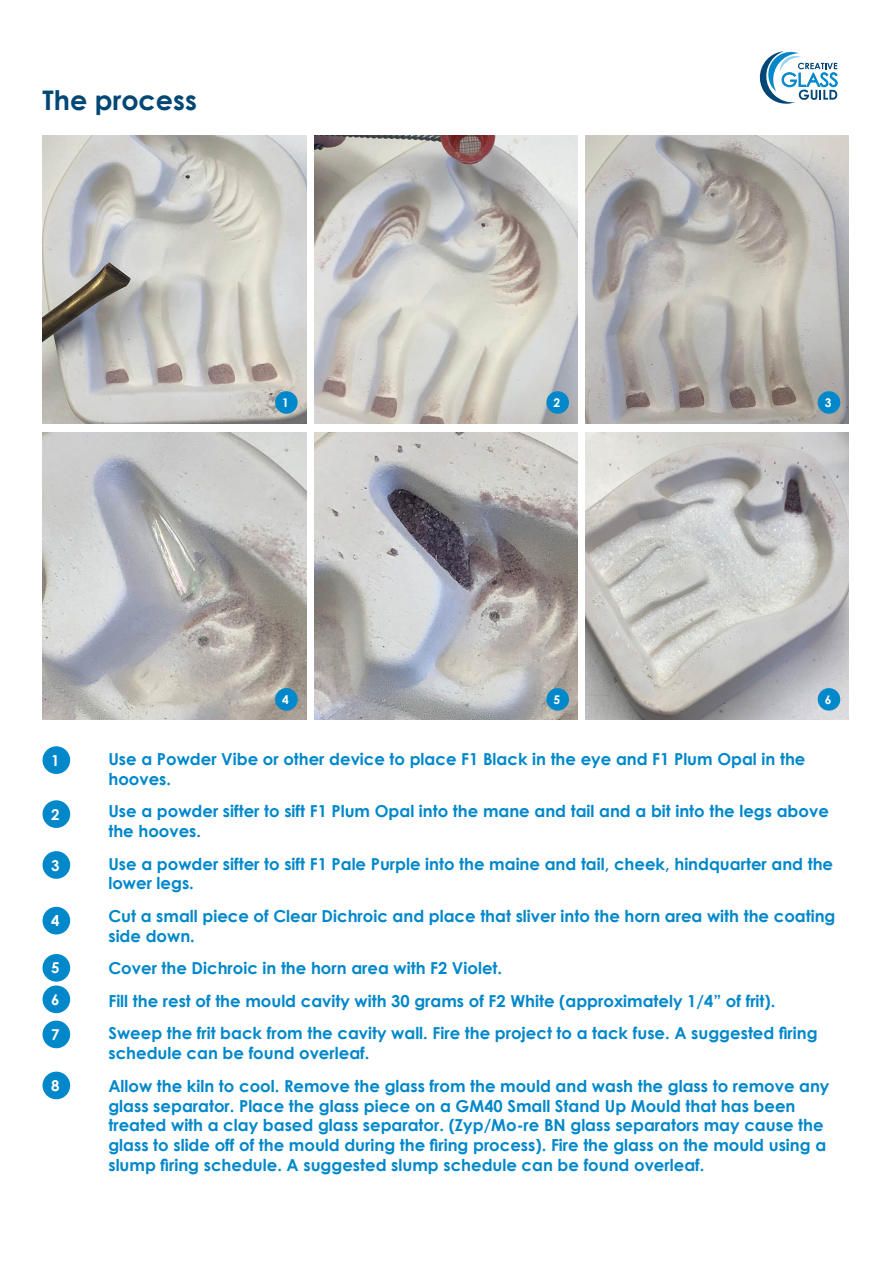
<style>
.page{position:relative;width:893px;height:1263px;background:#fff}
.page>*{position:absolute;margin:0;border:0;box-sizing:border-box;transform-origin:0 0}
.t1{font:700 27px "Century Gothic";color:#004775}
.t2{font:700 16.5px/19.8px "Century Gothic";color:#0088ca}
.t3{font:700 15px/31.5px "Century Gothic";color:#fff}
.t4{font:700 12px "Century Gothic";color:#fff}
</style>
<div class="page">
<svg style="left:759px;top:51px;width:79px;height:53px"></svg>
<img style="left:43px;top:135px;width:263px;height:288px">
<img style="left:43px;top:432px;width:263px;height:288px">
<img style="left:314px;top:135px;width:264px;height:288px">
<img style="left:314px;top:432px;width:264px;height:288px">
<img style="left:585px;top:135px;width:264px;height:288px">
<img style="left:585px;top:432px;width:264px;height:288px">
<div style="left:43px;top:746px;width:27px;height:28px;background:#0088ca;border-radius:50%"></div>
<div style="left:43px;top:800px;width:27px;height:28px;background:#0088ca;border-radius:50%"></div>
<div style="left:43px;top:907px;width:27px;height:27px;background:#0088ca;border-radius:50%"></div>
<div style="left:43px;top:851px;width:27px;height:28px;background:#0088ca;border-radius:50%"></div>
<div style="left:43px;top:954px;width:27px;height:28px;background:#0088ca;border-radius:50%"></div>
<div style="left:43px;top:985px;width:27px;height:28px;background:#0088ca;border-radius:50%"></div>
<div style="left:43px;top:1020px;width:27px;height:28px;background:#0088ca;border-radius:50%"></div>
<div style="left:43px;top:1071px;width:27px;height:28px;background:#0088ca;border-radius:50%"></div>
<div style="left:275px;top:391px;width:23px;height:23px;background:#0088ca;border-radius:50%"></div>
<div style="left:275px;top:688px;width:23px;height:23px;background:#0088ca;border-radius:50%"></div>
<div style="left:546px;top:391px;width:23px;height:23px;background:#0088ca;border-radius:50%"></div>
<div style="left:546px;top:688px;width:23px;height:23px;background:#0088ca;border-radius:50%"></div>
<div style="left:818px;top:391px;width:22px;height:23px;background:#0088ca;border-radius:50%"></div>
<div style="left:818px;top:688px;width:22px;height:23px;background:#0088ca;border-radius:50%"></div>
<h1 class="t1" style="left:43px;top:80px;width:156px">The process</h1>
<p class="t4" style="left:282px;top:393px;width:8px">1</p>
<p class="t4" style="left:282px;top:690px;width:8px">4</p>
<p class="t4" style="left:554px;top:393px;width:8px">2</p>
<p class="t4" style="left:554px;top:690px;width:8px">5</p>
<p class="t4" style="left:825px;top:393px;width:8px">3</p>
<p class="t4" style="left:825px;top:690px;width:8px">6</p>
<p class="t3" style="left:51px;top:744px;width:10px">1</p>
<p class="t3" style="left:51px;top:798px;width:10px">2</p>
<p class="t3" style="left:51px;top:849px;width:10px">3</p>
<p class="t3" style="left:51px;top:904px;width:10px">4</p>
<p class="t3" style="left:51px;top:951px;width:10px">5<br>6</p>
<p class="t3" style="left:51px;top:1018px;width:10px">7</p>
<p class="t3" style="left:51px;top:1069px;width:10px">8</p>
<p class="t2" style="left:108px;top:748px;width:698px">Use a Powder Vibe or other device to place F1 Black in the eye and F1 Plum Opal in the hooves.</p>
<p class="t2" style="left:108px;top:800px;width:722px">Use a powder sifter to sift F1 Plum Opal into the mane and tail and a bit into the legs above the hooves.</p>
<p class="t2" style="left:108px;top:853px;width:726px">Use a powder sifter to sift F1 Pale Purple into the maine and tail, cheek, hindquarter and the lower legs.</p>
<p class="t2" style="left:108px;top:905px;width:728px">Cut a small piece of Clear Dichroic and place that sliver into the horn area with the coating side down.</p>
<p class="t2" style="left:108px;top:951px;width:711px;line-height:32.5px">Cover the Dichroic in the horn area with F2 Violet.<br>Fill the rest of the mould cavity with 30 grams of F2 White (approximately 1/4” of frit).<br>Sweep the frit back from the cavity wall. Fire the project to a tack fuse. A suggested firing</p>
<p class="t2" style="left:108px;top:1036px;width:723px;line-height:32.5px">schedule can be found overleaf.<br>Allow the kiln to cool. Remove the glass from the mould and wash the glass to remove any</p>
<p class="t2" style="left:108px;top:1095px;width:719px">glass separator. Place the glass piece on a GM40 Small Stand Up Mould that has been treated with a clay based glass separator. (Zyp/Mo-re BN glass separators may cause the glass to slide off of the mould during the firing process). Fire the glass on the mould using a slump firing schedule. A suggested slump schedule can be found overleaf.</p>
</div>
